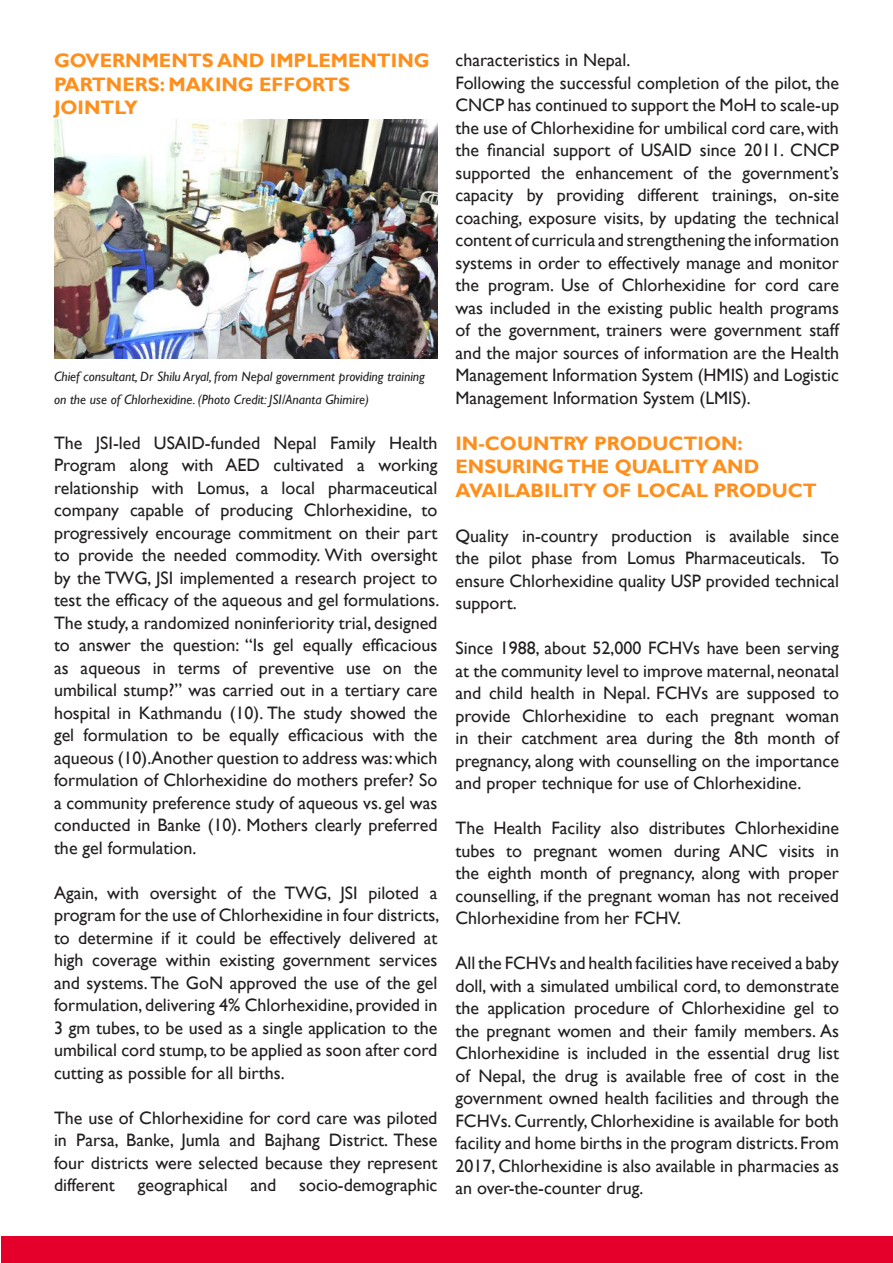
<style>
.page{position:relative;width:893px;height:1263px;background:#fff}
.page>*{position:absolute;margin:0;border:0;box-sizing:border-box;transform-origin:0 0}
.t1{font:700 19.5px/23.4px "Gill Sans";color:#ff8f1c}
.t2{font:18px/22.5px "Gill Sans";color:#231f20;text-align:justify}
.t3{font:italic 13.5px/22.5px "Gill Sans";color:#231f20}
</style>
<div class="page">
<div style="left:2px;top:1236px;width:891px;height:26px;background:#e4002b"></div>
<img style="left:54px;top:119px;width:383px;height:240px">
<p class="t1" style="left:54px;top:50px;width:377px">GOVERNMENTS AND IMPLEMENTING</p>
<p class="t1" style="left:54px;top:73px;width:298px">PARTNERS: MAKING EFFORTS<br>JOINTLY</p>
<p class="t3" style="left:54px;top:366px;width:373px">Chief consultant, Dr Shilu Aryal, from Nepal government providing training on the use of Chlorhexidine. (Photo Credit: JSI/Ananta Ghimire)</p>
<p class="t2" style="left:54px;top:432px;width:387px">The JSI-led USAID-funded Nepal Family Health Program along with AED cultivated a working relationship with Lomus, a local pharmaceutical company capable of producing Chlorhexidine, to progressively encourage commitment on their part to provide the needed commodity. With oversight by the TWG, JSI implemented a research project to test the efficacy of the aqueous and gel formulations.<br>The study, a randomized noninferiority trial, designed to answer the question: “Is gel equally efficacious as aqueous in terms of preventive use on the umbilical stump?” was carried out in a tertiary care hospital in Kathmandu (10). The study showed the gel formulation to be equally efficacious with the aqueous (10).Another question to address was: which formulation of Chlorhexidine do mothers prefer? So a community preference study of aqueous vs. gel was conducted in Banke (10). Mothers clearly preferred the gel formulation.</p>
<p class="t2" style="left:54px;top:882px;width:387px">Again, with oversight of the TWG, JSI piloted a program for the use of Chlorhexidine in four districts, to determine if it could be effectively delivered at high coverage within existing government services and systems. The GoN approved the use of the gel formulation, delivering 4% Chlorhexidine, provided in 3 gm tubes, to be used as a single application to the umbilical cord stump, to be applied as soon after cord cutting as possible for all births.</p>
<p class="t2" style="left:54px;top:1107px;width:385px">The use of Chlorhexidine for cord care was piloted in Parsa, Banke, Jumla and Bajhang District. These four districts were selected because they represent different</p>
<p class="t2" style="left:138px;top:1174px;width:92px">geographical</p>
<p class="t2" style="left:251px;top:1174px;width:27px">and</p>
<p class="t2" style="left:299px;top:1174px;width:140px">socio-demographic</p>
<p class="t2" style="left:455px;top:49px;width:176px">characteristics in Nepal.</p>
<p class="t2" style="left:455px;top:72px;width:385px">Following the successful completion of the pilot, the CNCP has continued to support the MoH to scale-up the use of Chlorhexidine for umbilical cord care, with the financial support of USAID since 2011. CNCP supported the enhancement of the government’s capacity by providing different trainings, on-site coaching, exposure visits, by updating the technical content of curricula and strengthening the information systems in order to effectively manage and monitor the program. Use of Chlorhexidine for cord care was included in the existing public health programs of the government, trainers were government staff and the major sources of information are the Health Management Information System (HMIS) and Logistic Management Information System (LMIS).</p>
<p class="t1" style="left:455px;top:432px;width:289px">IN-COUNTRY PRODUCTION:</p>
<p class="t1" style="left:455px;top:455px;width:305px">ENSURING THE QUALITY AND</p>
<p class="t1" style="left:455px;top:479px;width:363px">AVAILABILITY OF LOCAL PRODUCT</p>
<p class="t2" style="left:455px;top:525px;width:385px">Quality in-country production is available since the pilot phase from Lomus Pharmaceuticals. To ensure Chlorhexidine quality USP provided technical support.</p>
<p class="t2" style="left:455px;top:637px;width:385px">Since 1988, about 52,000 FCHVs have been serving at the community level to improve maternal, neonatal and child health in Nepal. FCHVs are supposed to provide Chlorhexidine to each pregnant woman in their catchment area during the 8th month of pregnancy, along with counselling on the importance and proper technique for use of Chlorhexidine.</p>
<p class="t2" style="left:455px;top:817px;width:385px">The Health Facility also distributes Chlorhexidine tubes to pregnant women during ANC visits in the eighth month of pregnancy, along with proper counselling, if the pregnant woman has not received Chlorhexidine from her FCHV.</p>
<p class="t2" style="left:455px;top:952px;width:385px">All the FCHVs and health facilities have received a baby doll, with a simulated umbilical cord, to demonstrate the application procedure of Chlorhexidine gel to the pregnant women and their family members. As Chlorhexidine is included in the essential drug list of Nepal, the drug is available free of cost in the government owned health facilities and through the FCHVs. Currently, Chlorhexidine is available for both facility and home births in the program districts. From 2017, Chlorhexidine is also available in pharmacies as an over-the-counter drug.</p>
</div>
